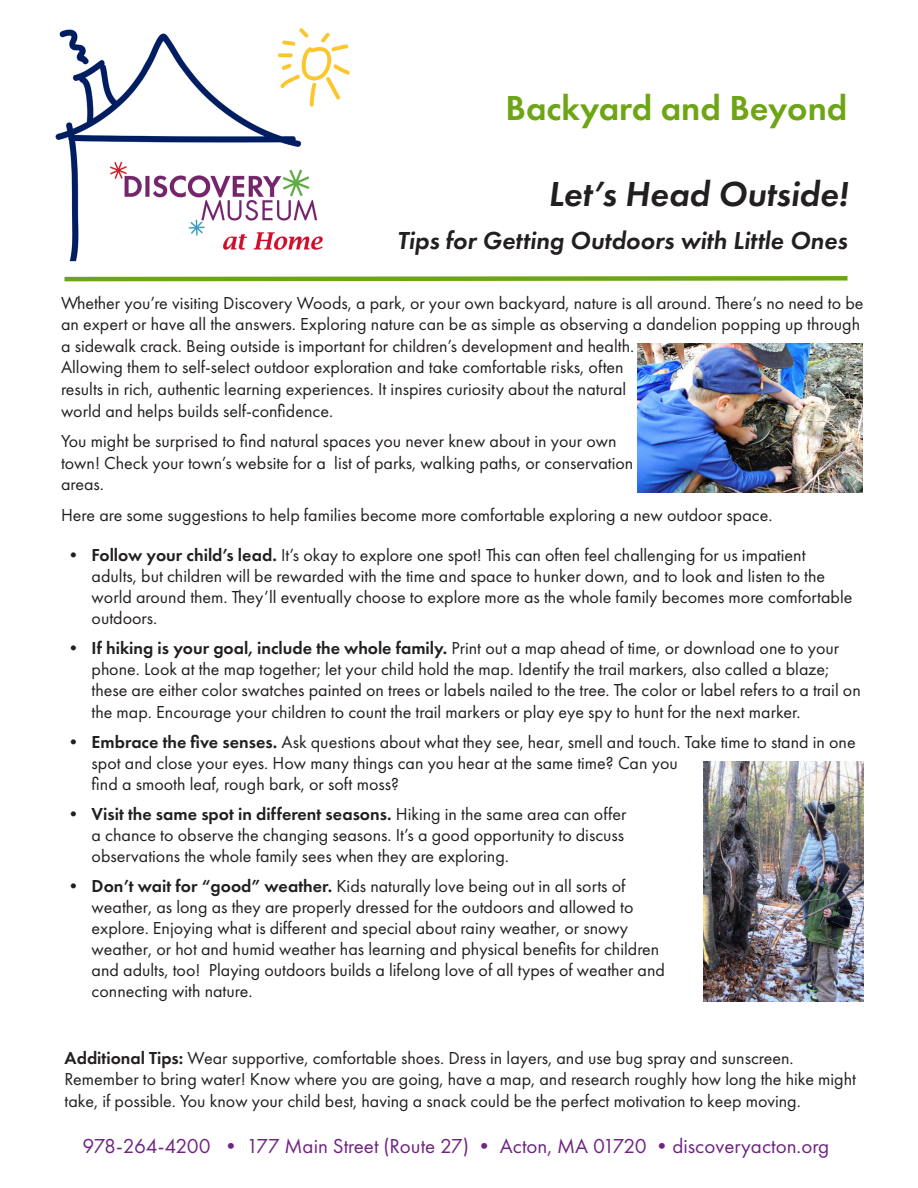
<style>
.page{position:relative;width:918px;height:1188px;background:#fff}
.page>*{position:absolute;margin:0;border:0;box-sizing:border-box;transform-origin:0 0}
.t1{font:600 36px "Futura PT";color:#6ea516}
.t2{font:italic 600 36px "Futura PT";color:#231f20}
.t3{font:italic 600 25.5px "Futura PT";color:#231f20}
.t4{font:21px "Futura PT";color:#6e2581}
.t5{font:18px/21px "Futura PT";color:#231f20}
.s1{font-weight:600}
</style>
<div class="page">
<img style="left:55px;top:28px;width:295px;height:234px">
<svg style="left:64px;top:276px;width:784px;height:6px;background:#92bb50"></svg>
<img style="left:703px;top:761px;width:161px;height:241px">
<img style="left:637px;top:343px;width:226px;height:150px">
<p class="t1" style="left:506px;top:86px;width:343px">Backyard and Beyond</p>
<p class="t2" style="left:548px;top:170px;width:301px">Let’s Head Outside!</p>
<p class="t3" style="left:397px;top:224px;width:452px">Tips for Getting Outdoors with Little Ones</p>
<p class="t5" style="left:61px;top:292px;width:804px;line-height:21.6px">Whether you’re visiting Discovery Woods, a park, or your own backyard, nature is all around. There’s no need to be an expert or have all the answers. Exploring nature can be as simple as observing a dandelion popping up through a sidewalk crack. Being outside is important for children’s development and health.<br>Allowing them to self-select outdoor exploration and take comfortable risks, often<br>results in rich, authentic learning experiences. It inspires curiosity about the natural<br>world and helps builds self-confidence.</p>
<p class="t5" style="left:61px;top:430px;width:574px;line-height:21.6px">You might be surprised to find natural spaces you never knew about in your own town! Check your town’s website for a list of parks, walking paths, or conservation areas.</p>
<p class="t5" style="left:61px;top:504px;width:713px">Here are some suggestions to help families become more comfortable exploring a new outdoor space.</p>
<p class="t5" style="left:92px;top:545px;width:762px;text-indent:-27px"><span class="s1">• Follow your child’s lead.</span> It’s okay to explore one spot! This can often feel challenging for us impatient adults, but children will be rewarded with the time and space to hunker down, and to look and listen to the world around them. They’ll eventually choose to explore more as the whole family becomes more comfortable outdoors.</p>
<p class="t5" style="left:92px;top:638px;width:771px;text-indent:-27px"><span class="s1">• If hiking is your goal, include the whole family.</span> Print out a map ahead of time, or download one to your phone. Look at the map together; let your child hold the map. Identify the trail markers, also called a blaze; these are either color swatches painted on trees or labels nailed to the tree. The color or label refers to a trail on the map. Encourage your children to count the trail markers or play eye spy to hunt for the next marker.</p>
<p class="t5" style="left:92px;top:731px;width:766px;text-indent:-27px"><span class="s1">• Embrace the five senses.</span> Ask questions about what they see, hear, smell and touch. Take time to stand in one spot and close your eyes. How many things can you hear at the same time? Can you<br>find a smooth leaf, rough bark, or soft moss?</p>
<p class="t5" style="left:92px;top:803px;width:536px;text-align:justify;text-indent:-27px"><span class="s1">• Visit the same spot in different seasons.</span> Hiking in the same area can offer a chance to observe the changing seasons. It’s a good opportunity to discuss observations the whole family sees when they are exploring.</p>
<p class="t5" style="left:92px;top:875px;width:575px;text-indent:-27px"><span class="s1">• Don’t wait for “good” weather.</span> Kids naturally love being out in all sorts of weather, as long as they are properly dressed for the outdoors and allowed to explore. Enjoying what is different and special about rainy weather, or snowy weather, or hot and humid weather has learning and physical benefits for children and adults, too! Playing outdoors builds a lifelong love of all types of weather and connecting with nature.</p>
<p class="t5" style="left:65px;top:1047px;width:793px;line-height:21.6px"><span class="s1">Additional Tips:</span> Wear supportive, comfortable shoes. Dress in layers, and use bug spray and sunscreen.<br>Remember to bring water! Know where you are going, have a map, and research roughly how long the hike might take, if possible. You know your child best, having a snack could be the perfect motivation to keep moving.</p>
<p class="t4" style="left:83px;top:1134px;width:748px">978-264-4200 • 177 Main Street (Route 27) • Acton, MA 01720 •discoveryacton.org</p>
</div>
